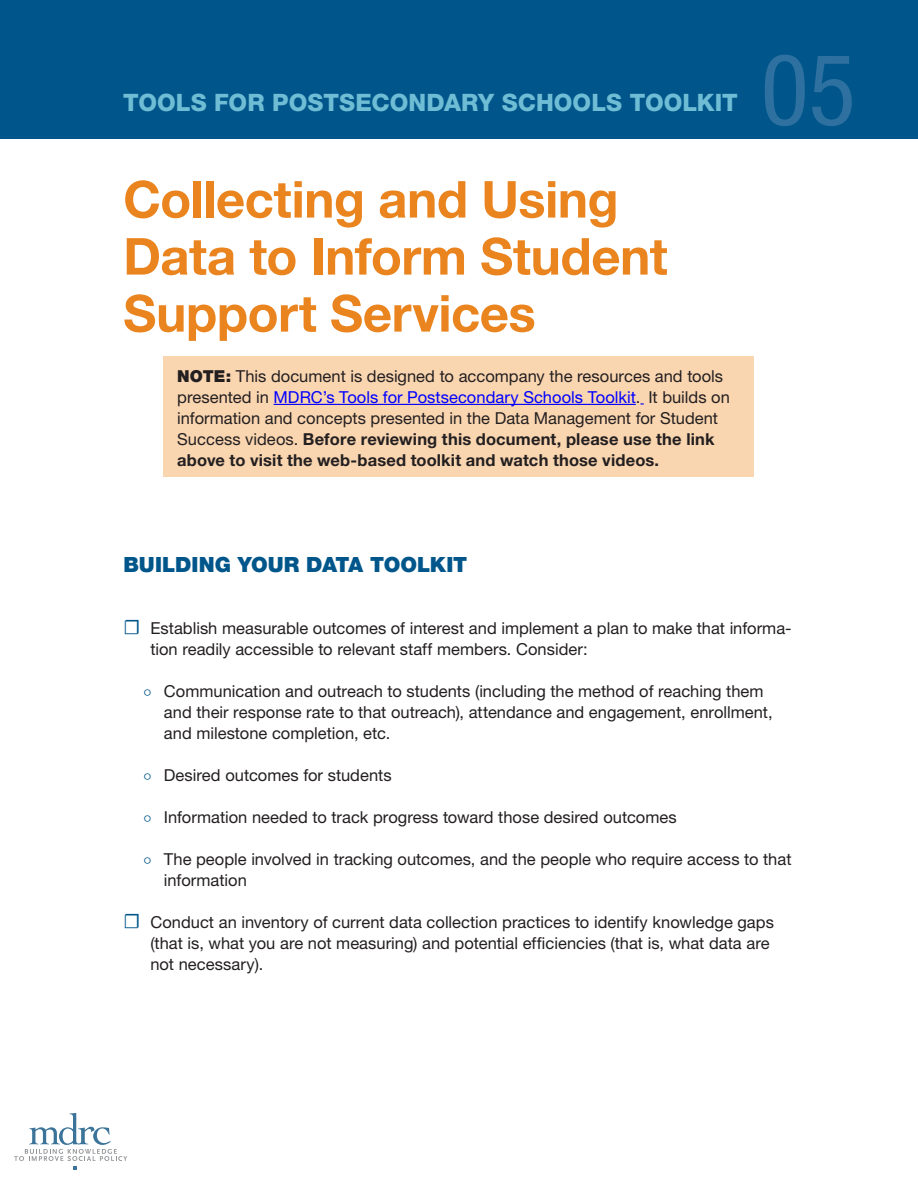
<style>
.page{position:relative;width:918px;height:1188px;background:#fff}
.page>*{position:absolute;margin:0;border:0;box-sizing:border-box;transform-origin:0 0}
.Toolkit_Number{font:condensed 99px "Helvetica Neue LT Std";color:#2e71a1}
.Tool_Title{font:700 51px/57px "Helvetica Neue LT Std";letter-spacing:-.01em;color:#ea841f}
.TFPS{font:800 24px "Helvetica Neue LT Std";color:#6fbdd5}
.Subhead_A{font:900 21px "Helvetica Neue LT Std";color:#00568a}
.Body_Text_TIP{font:16.5px/21px "Helvetica Neue LT Std";color:#231f20}
.s1{font-weight:900}
.s2{color:#00f}
.s3{font-weight:700}
.s4{font-family:"Helvetica Neue LT Pro"}
.s5{font-family:"Source Sans Pro";font-size:21px;color:#00568a}
.s6{font-family:"Source Sans Pro";font-size:13.5px;color:#00568a}
</style>
<div class="page">
<div style="left:0;top:0;width:918px;height:138px;background:#00568a"></div>
<div style="left:164px;top:356px;width:590px;height:121px;background:#f9d5b0"></div>
<hr style="left:274px;top:404px;width:362px;height:1px;background:#00f">
<svg style="left:14px;top:1113px;width:113px;height:57px"></svg>
<p class="TFPS" style="left:123px;top:88px;width:616px">TOOLS FOR POSTSECONDARY SCHOOLS TOOLKIT</p>
<p class="Tool_Title" style="left:123px;top:170px;width:546px">Collecting and Using<br>Data to Inform Student<br>Support Services</p>
<p class="Body_Text_TIP" style="left:177px;top:365px;width:554px"><span class="s1">NOTE:</span> This document is designed to accompany the resources and tools presented in <span class="s2">MDRC’s Tools for Postsecondary Schools Toolkit</span>. It builds on information and concepts presented in the Data Management for Student Success videos. <span class="s3">Before reviewing this document, please use the link above to visit the web-based toolkit and watch those videos.</span></p>
<p class="Toolkit_Number" style="left:761px;top:32px;width:96px">0<span class="s4">5</span></p>
<p class="Subhead_A" style="left:123px;top:552px;width:345px">BUILDING YOUR DATA TOOLKIT</p>
<p class="Body_Text_TIP" style="left:150px;top:617px;width:643px;text-indent:-27px"><span class="s5">☐</span> Establish measurable outcomes of interest and implement a plan to make that informa&shy;tion readily accessible to relevant staff members. Consider:</p>
<p class="Body_Text_TIP" style="left:164px;top:680px;width:610px;text-indent:-20px"><span class="s6">○</span> Communication and outreach to students (including the method of reaching them and their response rate to that outreach), attendance and engagement, enrollment, and milestone completion, etc.</p>
<p class="Body_Text_TIP" style="left:144px;top:764px;width:250px"><span class="s6">○</span> Desired outcomes for students</p>
<p class="Body_Text_TIP" style="left:144px;top:806px;width:535px"><span class="s6">○</span> Information needed to track progress toward those desired outcomes</p>
<p class="Body_Text_TIP" style="left:164px;top:848px;width:629px;text-indent:-20px"><span class="s6">○</span> The people involved in tracking outcomes, and the people who require access to that information</p>
<p class="Body_Text_TIP" style="left:150px;top:911px;width:625px;text-indent:-27px"><span class="s5">☐</span> Conduct an inventory of current data collection practices to identify knowledge gaps (that is, what you are not measuring) and potential efficiencies (that is, what data are not necessary).</p>
</div>
